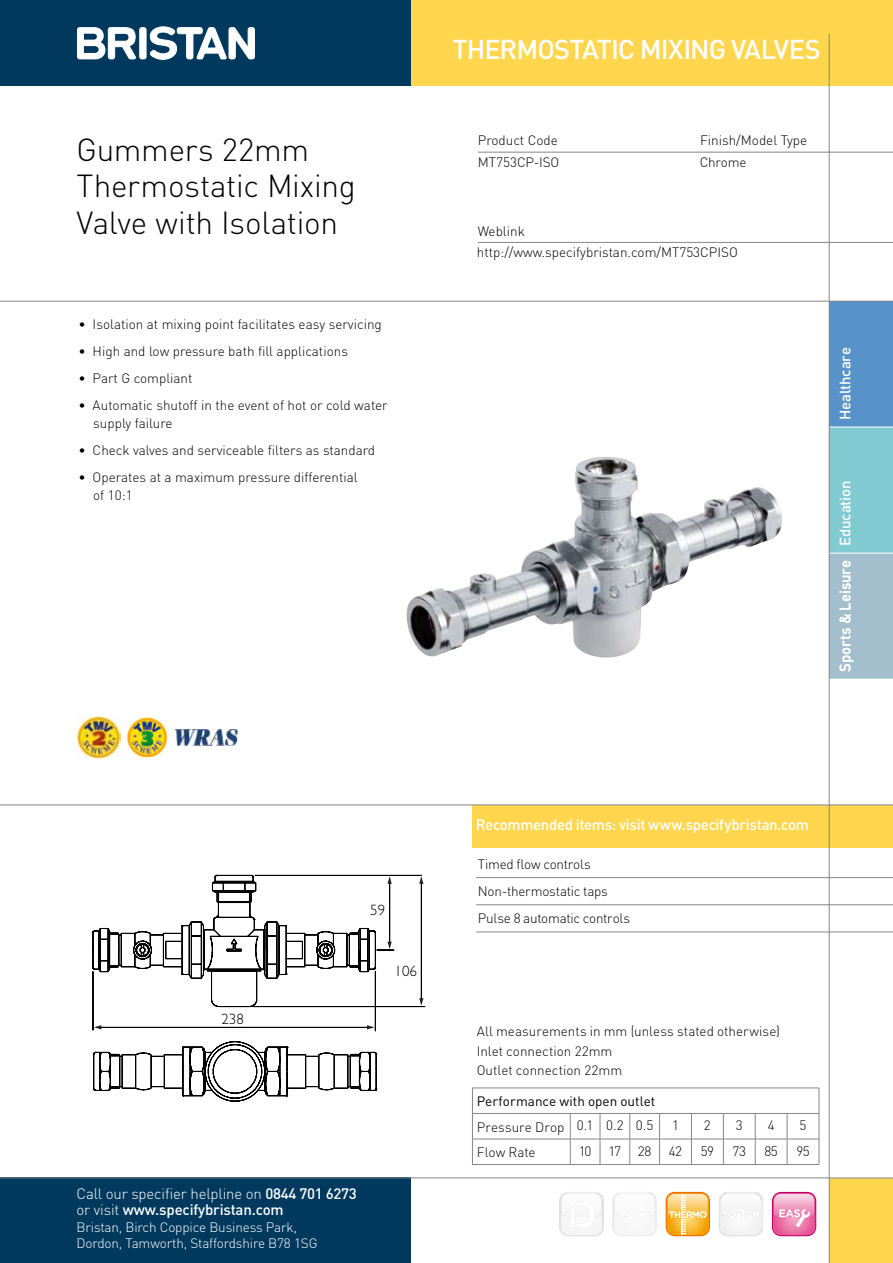
<style>
.page{position:relative;width:893px;height:1263px;background:#fff}
.page>*{position:absolute;margin:0;border:0;box-sizing:border-box;transform-origin:0 0}
.t1{font:300 31.5px/36px "DIN";letter-spacing:-.01em;color:#000}
.t2{font:500 27px "DIN";letter-spacing:-.035em;color:#fff}
.t3{font:500 15px "DIN";letter-spacing:-.015em;color:#fff}
.t4{font:300 15px/16.5px "DIN";letter-spacing:-.01em;color:#fff}
.t5{font:300 15px "Gill Sans";color:#000}
.t6{font:300 13.5px/19.5px "DIN";color:#000}
.t7{font:300 13.5px/16.5px "DIN";letter-spacing:-.01em;color:#fff}
.t8{font:300 13.5px/27px "DIN";letter-spacing:-.02em;color:#000}
.t9{font:13.5px "DIN";color:#000}
.s1{font-weight:500}
</style>
<div class="page">
<div style="left:0;top:1178px;width:411px;height:85px;background:#00395d"></div>
<div style="left:472px;top:805px;width:421px;height:43px;background:#ffd64e"></div>
<hr style="left:0;top:805px;width:893px;height:1px;background:#868689">
<div style="left:1px;top:0;width:892px;height:85px;background:#ffd64e"></div>
<div style="left:829px;top:1178px;width:64px;height:85px;background:#ffd64e"></div>
<hr style="left:0;top:1178px;width:893px;height:1px;background:#868689">
<div style="left:829px;top:301px;width:64px;height:126px;background:#5793c9"></div>
<div style="left:829px;top:427px;width:64px;height:126px;background:#82cad1"></div>
<div style="left:829px;top:553px;width:64px;height:126px;background:#a3becc"></div>
<hr style="left:829px;top:427px;width:64px;height:1px;background:#fff">
<hr style="left:829px;top:553px;width:64px;height:1px;background:#fff">
<hr style="left:0;top:301px;width:893px;height:1px;background:#868689">
<hr style="left:829px;top:34px;width:1px;height:1229px;background:#868689">
<div style="left:0;top:0;width:411px;height:85px;background:#00395d"></div>
<div style="left:140px;top:28px;width:6px;height:31px;background:#fff;border-radius:2px"></div>
<div style="left:140px;top:27px;width:6px;height:32px;border:1px solid #fff;border-radius:2px"></div>
<svg style="left:77px;top:27px;width:59px;height:32px"></svg>
<svg style="left:150px;top:27px;width:105px;height:33px"></svg>
<svg style="left:559px;top:1192px;width:45px;height:44px"></svg>
<svg style="left:612px;top:1192px;width:45px;height:44px"></svg>
<svg style="left:719px;top:1192px;width:44px;height:45px"></svg>
<hr style="left:476px;top:932px;width:417px;height:1px;background:#868689">
<hr style="left:476px;top:877px;width:417px;height:1px;background:#868689">
<hr style="left:476px;top:904px;width:417px;height:1px;background:#868689">
<svg style="left:93px;top:875px;width:332px;height:226px"></svg>
<svg style="left:108px;top:1046px;width:252px;height:45px"></svg>
<svg style="left:419px;top:998px;width:5px;height:8px"></svg>
<svg style="left:419px;top:876px;width:5px;height:8px"></svg>
<svg style="left:387px;top:876px;width:5px;height:8px"></svg>
<svg style="left:387px;top:942px;width:5px;height:8px"></svg>
<svg style="left:93px;top:1025px;width:8px;height:4px"></svg>
<svg style="left:367px;top:1025px;width:8px;height:4px"></svg>
<hr style="left:472px;top:1139px;width:98px;height:1px;background:#868689">
<hr style="left:570px;top:1139px;width:30px;height:1px;background:#868689">
<hr style="left:600px;top:1139px;width:30px;height:1px;background:#868689">
<hr style="left:630px;top:1139px;width:30px;height:1px;background:#868689">
<hr style="left:660px;top:1139px;width:31px;height:1px;background:#868689">
<hr style="left:691px;top:1139px;width:32px;height:1px;background:#868689">
<hr style="left:723px;top:1139px;width:32px;height:1px;background:#868689">
<hr style="left:755px;top:1139px;width:32px;height:1px;background:#868689">
<hr style="left:787px;top:1139px;width:32px;height:1px;background:#868689">
<hr style="left:472px;top:1164px;width:98px;height:1px;background:#868689">
<hr style="left:570px;top:1164px;width:30px;height:1px;background:#868689">
<hr style="left:600px;top:1164px;width:30px;height:1px;background:#868689">
<hr style="left:630px;top:1164px;width:30px;height:1px;background:#868689">
<hr style="left:660px;top:1164px;width:31px;height:1px;background:#868689">
<hr style="left:691px;top:1164px;width:32px;height:1px;background:#868689">
<hr style="left:723px;top:1164px;width:32px;height:1px;background:#868689">
<hr style="left:755px;top:1164px;width:32px;height:1px;background:#868689">
<hr style="left:787px;top:1164px;width:32px;height:1px;background:#868689">
<hr style="left:472px;top:1088px;width:98px;height:1px;background:#868689">
<hr style="left:570px;top:1088px;width:30px;height:1px;background:#868689">
<hr style="left:600px;top:1088px;width:30px;height:1px;background:#868689">
<hr style="left:630px;top:1088px;width:30px;height:1px;background:#868689">
<hr style="left:660px;top:1088px;width:31px;height:1px;background:#868689">
<hr style="left:691px;top:1088px;width:32px;height:1px;background:#868689">
<hr style="left:723px;top:1088px;width:32px;height:1px;background:#868689">
<hr style="left:755px;top:1088px;width:32px;height:1px;background:#868689">
<hr style="left:787px;top:1088px;width:32px;height:1px;background:#868689">
<hr style="left:472px;top:1113px;width:98px;height:1px;background:#868689">
<svg style="left:472px;top:1088px;width:1px;height:76px"></svg>
<hr style="left:570px;top:1113px;width:30px;height:1px;background:#868689">
<svg style="left:570px;top:1114px;width:1px;height:50px"></svg>
<hr style="left:600px;top:1113px;width:30px;height:1px;background:#868689">
<svg style="left:600px;top:1114px;width:1px;height:50px"></svg>
<hr style="left:630px;top:1113px;width:30px;height:1px;background:#868689">
<svg style="left:629px;top:1114px;width:1px;height:50px"></svg>
<hr style="left:660px;top:1113px;width:31px;height:1px;background:#868689">
<svg style="left:659px;top:1114px;width:1px;height:50px"></svg>
<hr style="left:691px;top:1113px;width:32px;height:1px;background:#868689">
<svg style="left:691px;top:1114px;width:1px;height:50px"></svg>
<hr style="left:723px;top:1113px;width:32px;height:1px;background:#868689">
<svg style="left:723px;top:1114px;width:1px;height:50px"></svg>
<hr style="left:755px;top:1113px;width:32px;height:1px;background:#868689">
<svg style="left:755px;top:1114px;width:1px;height:50px"></svg>
<hr style="left:787px;top:1113px;width:32px;height:1px;background:#868689">
<svg style="left:787px;top:1114px;width:1px;height:50px"></svg>
<svg style="left:819px;top:1088px;width:1px;height:76px"></svg>
<img style="left:406px;top:456px;width:376px;height:202px">
<hr style="left:478px;top:152px;width:415px;height:1px;background:#868689">
<hr style="left:478px;top:242px;width:415px;height:1px;background:#868689">
<img style="left:175px;top:730px;width:62px;height:15px">
<img style="left:77px;top:715px;width:43px;height:44px">
<img style="left:127px;top:717px;width:42px;height:41px">
<svg style="left:771px;top:1191px;width:46px;height:46px;background:#ed95bc"></svg>
<svg style="left:665px;top:1191px;width:45px;height:46px;background:#f9c56c"></svg>
<h2 class="t2" style="left:453px;top:32px;width:370px">THERMOSTATIC MIXING VALVES</h2>
<h1 class="t1" style="left:77px;top:132px;width:281px">Gummers 22mm<br>Thermostatic Mixing<br>Valve with Isolation</h1>
<p class="t6" style="left:478px;top:130px;width:82px">Product Code</p>
<p class="t6" style="left:700px;top:130px;width:109px">Finish/Model Type</p>
<p class="t6" style="left:478px;top:152px;width:83px">MT753CP-ISO</p>
<p class="t6" style="left:700px;top:152px;width:48px">Chrome</p>
<p class="t6" style="left:477px;top:220px;width:262px;line-height:21.1px">Weblink http://www.specifybristan.com/MT753CPISO</p>
<p class="t6" style="left:78px;top:314px;width:305px">• Isolation at mixing point facilitates easy servicing</p>
<p class="t6" style="left:78px;top:341px;width:271px">• High and low pressure bath fill applications</p>
<p class="t6" style="left:78px;top:368px;width:116px">• Part G compliant</p>
<p class="t6" style="left:93px;top:396px;width:296px;line-height:18px;text-indent:-15px">• Automatic shutoff in the event of hot or cold water supply failure</p>
<p class="t6" style="left:78px;top:440px;width:298px">• Check valves and serviceable filters as standard</p>
<p class="t6" style="left:93px;top:468px;width:266px;line-height:18px;text-indent:-15px">• Operates at a maximum pressure differential of 10:1</p>
<p class="t3" style="left:835px;top:420px;width:74px;rotate:-90deg">Healthcare</p>
<p class="t3" style="left:835px;top:546px;width:67px;rotate:-90deg">Education</p>
<p class="t3" style="left:835px;top:672px;width:113px;rotate:-90deg">Sports &amp; Leisure</p>
<p class="t5" style="left:221px;top:1010px;width:24px">238</p>
<p class="t5" style="left:370px;top:901px;width:17px">59</p>
<p class="t5" style="left:395px;top:962px;width:24px">106</p>
<p class="t4" style="left:77px;top:1185px;width:282px">Call our specifier helpline on <span class="s1">0844 701 6273 </span>or visit <span class="s1">www.specifybristan.com</span></p>
<p class="t7" style="left:77px;top:1218px;width:242px">Bristan, Birch Coppice Business Park,<br>Dordon, Tamworth, Staffordshire B78 1SG</p>
<p class="t3" style="left:476px;top:815px;width:334px">Recommended items: visit www.specifybristan.com</p>
<p class="t8" style="left:478px;top:850px;width:154px">Timed flow controls<br>Non-thermostatic taps<br>Pulse 8 automatic controls</p>
<p class="t6" style="left:477px;top:1021px;width:305px">All measurements in mm (unless stated otherwise)<br>Inlet connection 22mm<br>Outlet connection 22mm</p>
<p class="t9" style="left:477px;top:1093px;width:180px">Performance with open outlet</p>
<p class="t6" style="left:477px;top:1117px;width:178px">Pressure Drop 0.1 0.2 0.5</p>
<p class="t6" style="left:672px;top:1115px;width:8px">1</p>
<p class="t6" style="left:704px;top:1115px;width:8px">2</p>
<p class="t6" style="left:736px;top:1115px;width:8px">3</p>
<p class="t6" style="left:768px;top:1115px;width:8px">4</p>
<p class="t6" style="left:800px;top:1115px;width:8px">5</p>
<p class="t6" style="left:477px;top:1142px;width:60px">Flow Rate</p>
<p class="t6" style="left:579px;top:1141px;width:14px">10</p>
<p class="t6" style="left:609px;top:1141px;width:44px">17 28</p>
<p class="t6" style="left:669px;top:1141px;width:15px">42</p>
<p class="t6" style="left:701px;top:1141px;width:15px">59</p>
<p class="t6" style="left:732px;top:1141px;width:15px">73</p>
<p class="t6" style="left:764px;top:1141px;width:15px">85</p>
<p class="t6" style="left:796px;top:1141px;width:15px">95</p>
</div>
